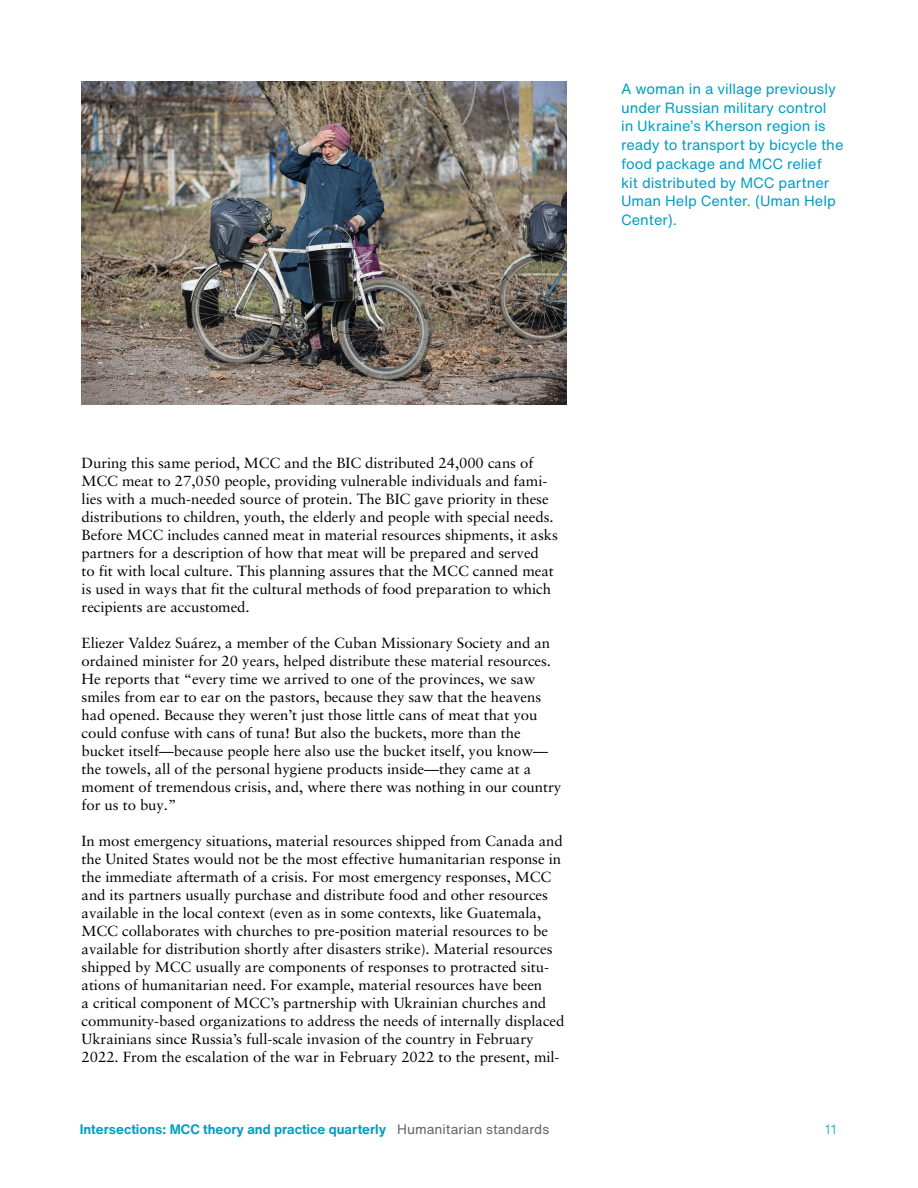
<style>
.page{position:relative;width:918px;height:1188px;background:#fff}
.page>*{position:absolute;margin:0;border:0;box-sizing:border-box;transform-origin:0 0}
.t1{font:14.7px/18px "Sabon LT Pro";letter-spacing:-.005em;color:#000}
.t2{font:14.7px/18.8px "Helvetica Now Text";color:#009fc2}
.t3{font:700 13.5px "Helvetica Now Text";color:#009fc2}
.t4{font:13.5px "Helvetica Now Text";color:#40b7d2}
.s1{font-weight:400;color:#636466}
</style>
<div class="page">
<img style="left:81px;top:81px;width:486px;height:324px">
<p class="t2" style="left:621px;top:79px;width:224px">A woman in a village previously under Russian military control<br>in Ukraine’s Kherson region is ready to transport by bicycle the food package and MCC relief<br>kit distributed by MCC partner<br>Uman Help Center. (Uman Help<br>Center).</p>
<p class="t1" style="left:82px;top:454px;width:478px">During this same period, MCC and the BIC distributed 24,000 cans of MCC meat to 27,050 people, providing vulnerable individuals and fami&shy;lies with a much-needed source of protein. The BIC gave priority in these distributions to children, youth, the elderly and people with special needs.<br>Before MCC includes canned meat in material resources shipments, it asks partners for a description of how that meat will be prepared and served<br>to fit with local culture. This planning assures that the MCC canned meat is used in ways that fit the cultural methods of food preparation to which recipients are accustomed.</p>
<p class="t1" style="left:82px;top:634px;width:481px">Eliezer Valdez Suárez, a member of the Cuban Missionary Society and an ordained minister for 20 years, helped distribute these material resources.<br>He reports that “every time we arrived to one of the provinces, we saw smiles from ear to ear on the pastors, because they saw that the heavens had opened. Because they weren’t just those little cans of meat that you could confuse with cans of tuna! But also the buckets, more than the bucket itself—because people here also use the bucket itself, you know— the towels, all of the personal hygiene products inside—they came at a moment of tremendous crisis, and, where there was nothing in our country for us to buy.”</p>
<p class="t1" style="left:82px;top:832px;width:484px">In most emergency situations, material resources shipped from Canada and the United States would not be the most effective humanitarian response in the immediate aftermath of a crisis. For most emergency responses, MCC and its partners usually purchase and distribute food and other resources available in the local context (even as in some contexts, like Guatemala, MCC collaborates with churches to pre-position material resources to be available for distribution shortly after disasters strike). Material resources shipped by MCC usually are components of responses to protracted situ&shy;ations of humanitarian need. For example, material resources have been<br>a critical component of MCC’s partnership with Ukrainian churches and community-based organizations to address the needs of internally displaced Ukrainians since Russia’s full-scale invasion of the country in February 2022. From the escalation of the war in February 2022 to the present, mil-</p>
<p class="t3" style="left:80px;top:1119px;width:471px">Intersections: MCC theory and practice quarterly <span class="s1">Humanitarian standards</span></p>
<p class="t4" style="left:825px;top:1119px;width:14px">11</p>
</div>
